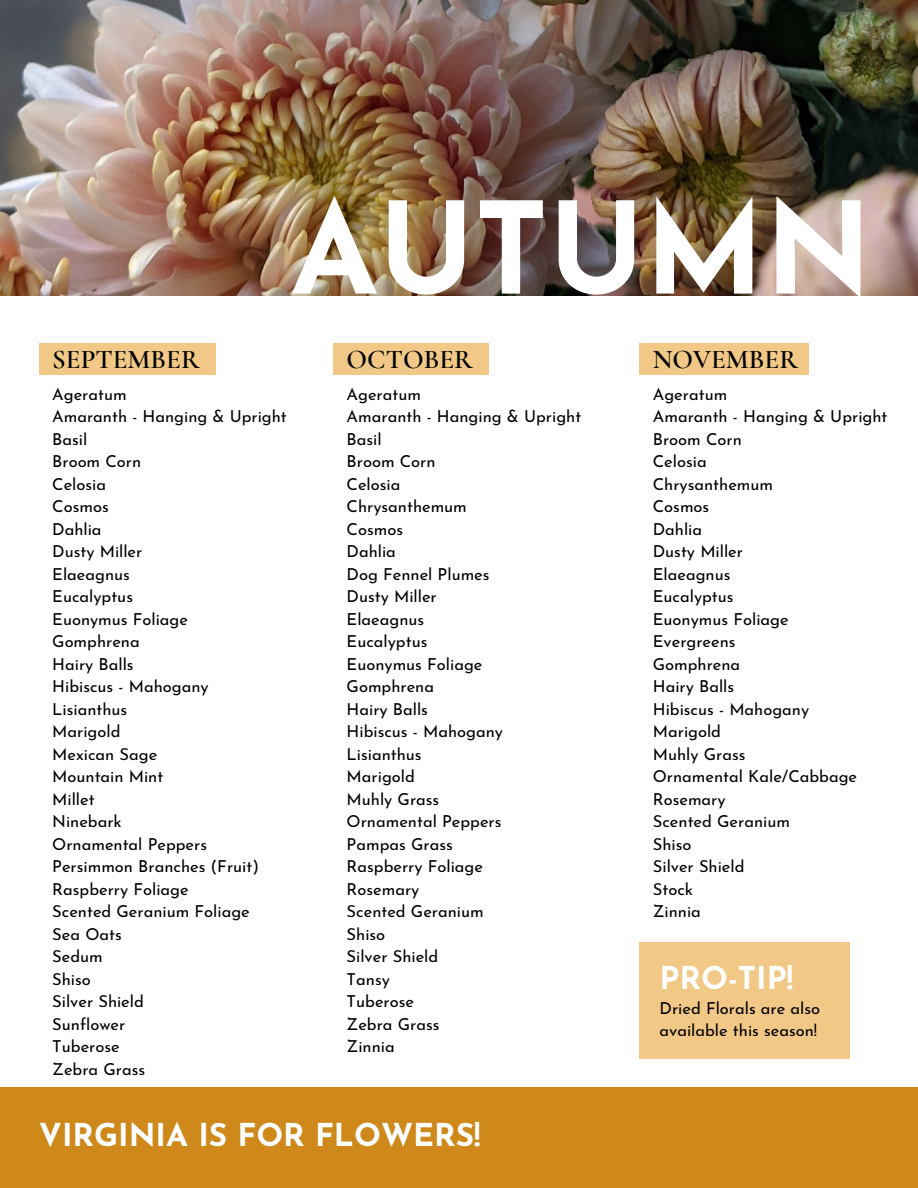
<style>
.page{position:relative;width:918px;height:1188px;background:#fff}
.page>*{position:absolute;margin:0;border:0;box-sizing:border-box;transform-origin:0 0}
.t1{font:700 126.75px "Josefin Sans";color:#fff}
.t2{font:700 31.5px "Josefin Sans";color:#fff}
.t3{font:600 27px "Cormorant Garamond";color:#000}
.t4{font:16.5px/22.5px "Josefin Sans";color:#000}
</style>
<div class="page">
<img style="left:0;top:0;width:918px;height:296px">
<div style="left:0;top:1088px;width:918px;height:100px;background:#cf891a"></div>
<div style="left:39px;top:343px;width:177px;height:32px;background:#f1c885"></div>
<div style="left:333px;top:343px;width:155px;height:32px;background:#f1c885"></div>
<div style="left:639px;top:343px;width:170px;height:32px;background:#f1c885"></div>
<div style="left:639px;top:943px;width:211px;height:115px;background:#f1c885"></div>
<h1 class="t1" style="left:290px;top:198px;width:584px">AUTUMN</h1>
<h3 class="t3" style="left:52px;top:343px;width:149px">SEPTEMBER</h3>
<p class="t4" style="left:52px;top:384px;width:236px">Ageratum<br>Amaranth - Hanging &amp; Upright<br>Basil<br>Broom Corn<br>Celosia<br>Cosmos<br>Dahlia<br>Dusty Miller<br>Elaeagnus<br>Eucalyptus<br>Euonymus Foliage<br>Gomphrena<br>Hairy Balls<br>Hibiscus - Mahogany<br>Lisianthus<br>Marigold<br>Mexican Sage<br>Mountain Mint<br>Millet<br>Ninebark<br>Ornamental Peppers<br>Persimmon Branches (Fruit)<br>Raspberry Foliage<br>Scented Geranium Foliage<br>Sea Oats<br>Sedum<br>Shiso<br>Silver Shield<br>Sunflower<br>Tuberose<br>Zebra Grass</p>
<h3 class="t3" style="left:347px;top:343px;width:128px">OCTOBER</h3>
<p class="t4" style="left:347px;top:384px;width:236px">Ageratum<br>Amaranth - Hanging &amp; Upright<br>Basil<br>Broom Corn<br>Celosia<br>Chrysanthemum<br>Cosmos<br>Dahlia<br>Dog Fennel Plumes<br>Dusty Miller<br>Elaeagnus<br>Eucalyptus<br>Euonymus Foliage<br>Gomphrena<br>Hairy Balls<br>Hibiscus - Mahogany<br>Lisianthus<br>Marigold<br>Muhly Grass<br>Ornamental Peppers<br>Pampas Grass<br>Raspberry Foliage<br>Rosemary<br>Scented Geranium<br>Shiso<br>Silver Shield<br>Tansy<br>Tuberose<br>Zebra Grass<br>Zinnia</p>
<h2 class="t2" style="left:39px;top:1122px;width:443px">VIRGINIA IS FOR FLOWERS!</h2>
<h3 class="t3" style="left:653px;top:343px;width:147px">NOVEMBER</h3>
<p class="t4" style="left:653px;top:384px;width:236px">Ageratum<br>Amaranth - Hanging &amp; Upright<br>Broom Corn<br>Celosia<br>Chrysanthemum<br>Cosmos<br>Dahlia<br>Dusty Miller<br>Elaeagnus<br>Eucalyptus<br>Euonymus Foliage<br>Evergreens<br>Gomphrena<br>Hairy Balls<br>Hibiscus - Mahogany<br>Marigold<br>Muhly Grass<br>Ornamental Kale/Cabbage<br>Rosemary<br>Scented Geranium<br>Shiso<br>Silver Shield<br>Stock<br>Zinnia</p>
<h2 class="t2" style="left:660px;top:966px;width:135px">PRO-TIP!</h2>
<p class="t4" style="left:660px;top:998px;width:162px">Dried Florals are also available this season!</p>
</div>
